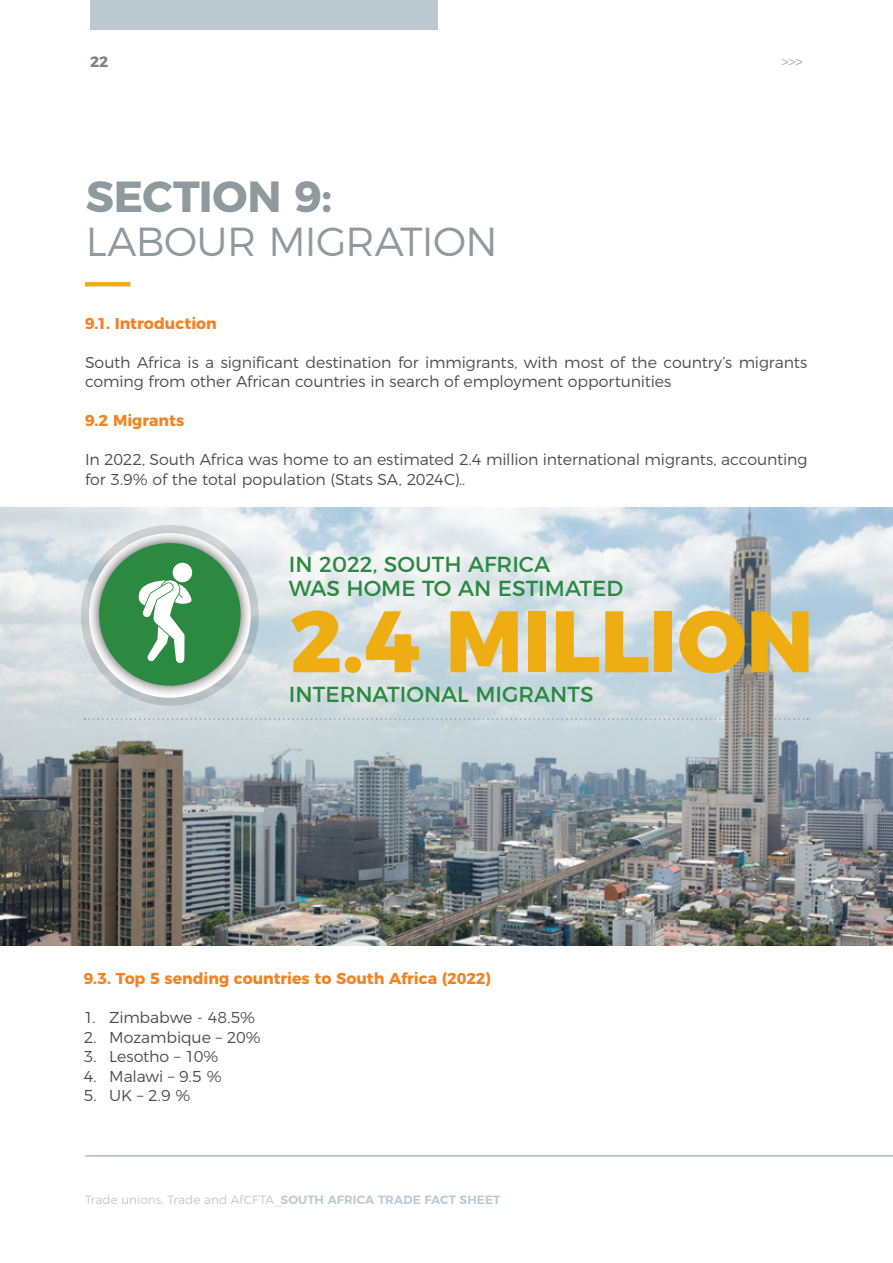
<style>
.page{position:relative;width:893px;height:1263px;background:#fff}
.page>*{position:absolute;margin:0;border:0;box-sizing:border-box;transform-origin:0 0}
.t1{font:800 87px "Montserrat";color:#eeae13}
.t2{font:700 43.5px "Montserrat";letter-spacing:-.005em;color:#8f9a9f}
.t3{font:300 40.5px "Montserrat";letter-spacing:-.015em;color:#8f9a9f}
.t4{font:21.75px/24px "Montserrat";color:#2b8941}
.t5{font:300 15.75px/19.5px "Montserrat";letter-spacing:-.01em;color:#4d4d4f}
.t6{font:700 15.75px "Montserrat";color:#f58220}
.t7{font:300 15px "Montserrat";color:#a7a9ac}
.t8{font:700 15px "Montserrat";color:#798489}
.t9{font:300 12px "Montserrat";letter-spacing:.005em;color:#bccad0}
.s1{font-weight:600}
</style>
<div class="page">
<div style="left:90px;top:0;width:347px;height:30px;background:#bccad0"></div>
<img style="left:0;top:507px;width:893px;height:438px">
<hr style="left:85px;top:282px;width:45px;height:4px;background:#eeae13">
<svg style="left:84px;top:718px;width:724px;height:2px"></svg>
<svg style="left:81px;top:525px;width:178px;height:181px"></svg>
<div style="left:87px;top:531px;width:166px;height:167px;background:#000;opacity:.7"></div>
<div style="left:99px;top:543px;width:142px;height:143px;background:#2b8941;border-radius:50%"></div>
<div style="left:173px;top:563px;width:19px;height:19px;background:#fff;border-radius:50%"></div>
<svg style="left:138px;top:580px;width:54px;height:83px"></svg>
<hr style="left:85px;top:1155px;width:808px;height:1px;background:#8f9a9f">
<p class="t8" style="left:90px;top:49px;width:20px">22</p>
<p class="t7" style="left:782px;top:50px;width:23px">&gt;&gt;&gt;</p>
<h2 class="t2" style="left:86px;top:161px;width:248px">SECTION 9:</h2>
<h3 class="t3" style="left:86px;top:210px;width:414px">LABOUR MIGRATION</h3>
<p class="t6" style="left:85px;top:310px;width:133px">9.1. Introduction</p>
<p class="t5" style="left:85px;top:351px;width:724px">South Africa is a significant destination for immigrants, with most of the country’s migrants coming from other African countries in search of employment opportunities</p>
<p class="t6" style="left:85px;top:408px;width:101px">9.2 Migrants</p>
<p class="t5" style="left:85px;top:449px;width:724px">In 2022, South Africa was home to an estimated 2.4 million international migrants, accounting for 3.9% of the total population (Stats SA, 2024C)..</p>
<h3 class="t4" style="left:289px;top:550px;width:336px">IN 2022, SOUTH AFRICA<br>WAS HOME TO AN ESTIMATED</h3>
<h1 class="t1" style="left:290px;top:569px;width:525px">2.4 MILLION</h1>
<h3 class="t4" style="left:289px;top:681px;width:306px">INTERNATIONAL MIGRANTS</h3>
<p class="t6" style="left:84px;top:966px;width:408px">9.3. Top 5 sending countries to South Africa (2022)</p>
<p class="t5" style="left:84px;top:1006px;width:173px">1. Zimbabwe - 48.5%</p>
<p class="t5" style="left:84px;top:1026px;width:178px">2. Mozambique – 20%</p>
<p class="t5" style="left:84px;top:1045px;width:136px">3. Lesotho – 10%</p>
<p class="t5" style="left:84px;top:1065px;width:139px">4. Malawi – 9.5 %</p>
<p class="t5" style="left:84px;top:1084px;width:108px">5. UK – 2.9 %</p>
<p class="t9" style="left:85px;top:1190px;width:417px">Trade unions, Trade and AfCFTA_<span class="s1">SOUTH AFRICA TRADE FACT SHEET</span></p>
</div>
